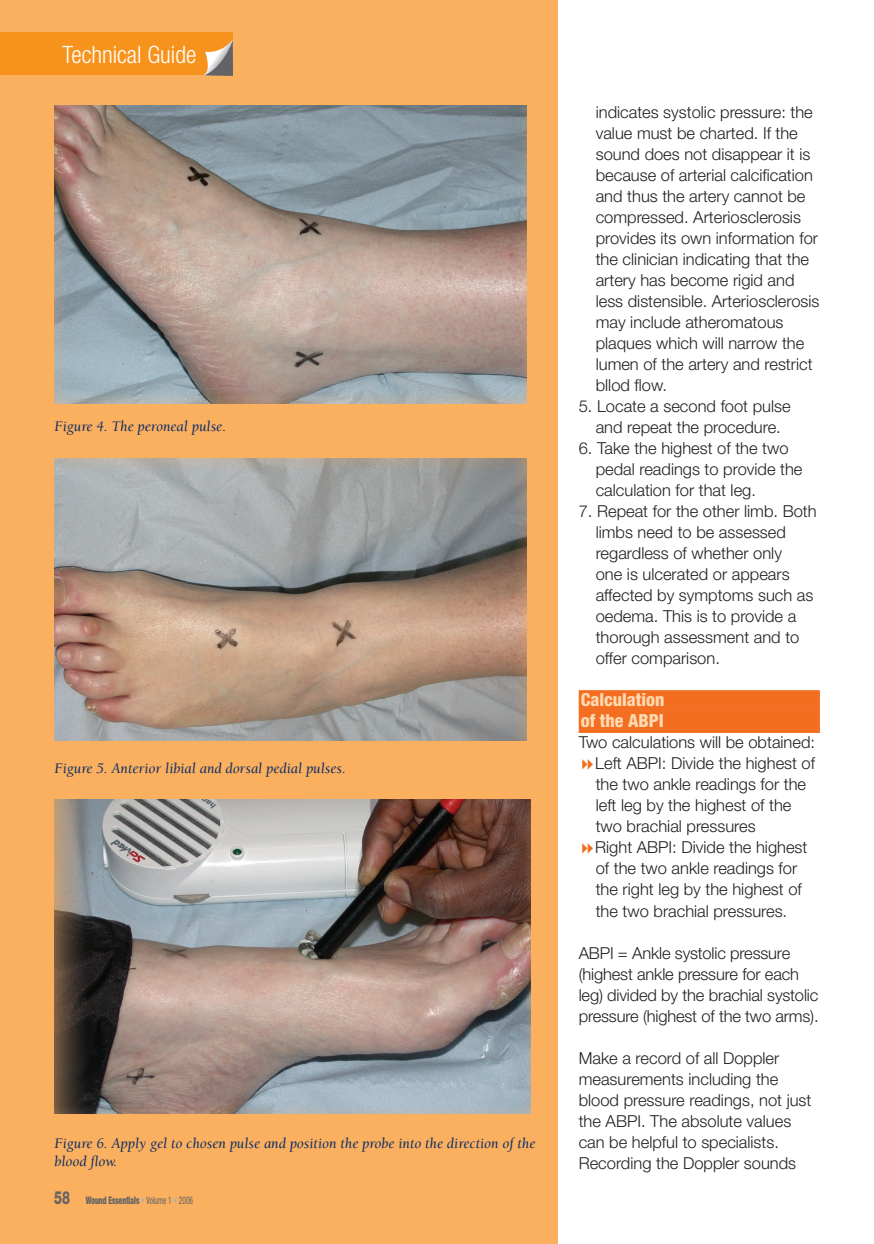
<style>
.page{position:relative;width:874px;height:1244px;background:#fff}
.page>*{position:absolute;margin:0;border:0;box-sizing:border-box;transform-origin:0 0}
.t1{font:300 condensed 24px "Helvetica Neue";color:#fff}
.t2{font:800 condensed 18px/21px "Helvetica Neue";color:#fedab3}
.t3{font:300 16.5px/21px "Helvetica Neue";color:#231f20}
.t4{font:italic 15px/18px "Berkeley";color:#0f2d65}
.t5{font:900 condensed 10.5px "Helvetica Neue";color:#636366;scale:.7 1}
.s1{font-weight:800;font-stretch:normal;font-size:18px}
.s2{font-weight:400;color:#adaeb2}
.s3{font-weight:400}
</style>
<div class="page">
<div style="left:0;top:0;width:557px;height:1243px;background:#fab05f"></div>
<div style="left:578px;top:690px;width:241px;height:22px;background:#f36e21"></div>
<div style="left:578px;top:711px;width:241px;height:22px;background:#f36e21"></div>
<img style="left:54px;top:105px;width:472px;height:298px">
<img style="left:54px;top:799px;width:476px;height:314px">
<img style="left:54px;top:458px;width:472px;height:282px">
<div style="left:0;top:33px;width:233px;height:42px;background:#f7931d"></div>
<svg style="left:204px;top:39px;width:29px;height:36px"></svg>
<h1 class="t1" style="left:63px;top:41px;width:135px">Technical Guide</h1>
<p class="t4" style="left:54px;top:417px;width:173px">Figure 4. The peroneal pulse.</p>
<p class="t4" style="left:54px;top:760px;width:293px">Figure 5. Anterior libial and dorsal pedial pulses.</p>
<p class="t4" style="left:54px;top:1134px;width:482px">Figure 6. Apply gel to chosen pulse and position the probe into the direction of the blood flow.</p>
<p class="t5" style="left:54px;top:1193px;width:200px"><span class="s1">58</span> Wound Essentials <span class="s2">•</span> <span class="s3">Volume 1</span> <span class="s2">•</span> <span class="s3">2006</span></p>
<p class="t3" style="left:595px;top:101px;width:225px">indicates systolic pressure: the value must be charted. If the sound does not disappear it is because of arterial calcification and thus the artery cannot be compressed. Arteriosclerosis provides its own information for the clinician indicating that the artery has become rigid and less distensible. Arteriosclerosis may include atheromatous plaques which will narrow the lumen of the artery and restrict bllod flow.</p>
<p class="t3" style="left:578px;top:395px;width:213px;text-align:center">5. Locate a second foot pulse and repeat the procedure.</p>
<p class="t3" style="left:595px;top:437px;width:208px;text-indent:-17px">6. Take the highest of the two pedal readings to provide the calculation for that leg.</p>
<p class="t3" style="left:595px;top:500px;width:222px;text-indent:-17px">7. Repeat for the other limb. Both limbs need to be assessed regardless of whether only<br>one is ulcerated or appears affected by symptoms such as oedema. This is to provide a thorough assessment and to offer comparison.</p>
<p class="t2" style="left:580px;top:689px;width:85px">Calculation of the ABPI</p>
<p class="t3" style="left:595px;top:731px;width:221px;text-indent:-16px">Two calculations will be obtained:<br>Left ABPI: Divide the highest of the two ankle readings for the left leg by the highest of the two brachial pressures<br>Right ABPI: Divide the highest of the two ankle readings for the right leg by the highest of the two brachial pressures.</p>
<p class="t3" style="left:578px;top:941px;width:241px">ABPI = Ankle systolic pressure (highest ankle pressure for each leg) divided by the brachial systolic pressure (highest of the two arms).</p>
<p class="t3" style="left:578px;top:1046px;width:234px">Make a record of all Doppler measurements including the blood pressure readings, not just the ABPI. The absolute values can be helpful to specialists.<br>Recording the Doppler sounds</p>
</div>
